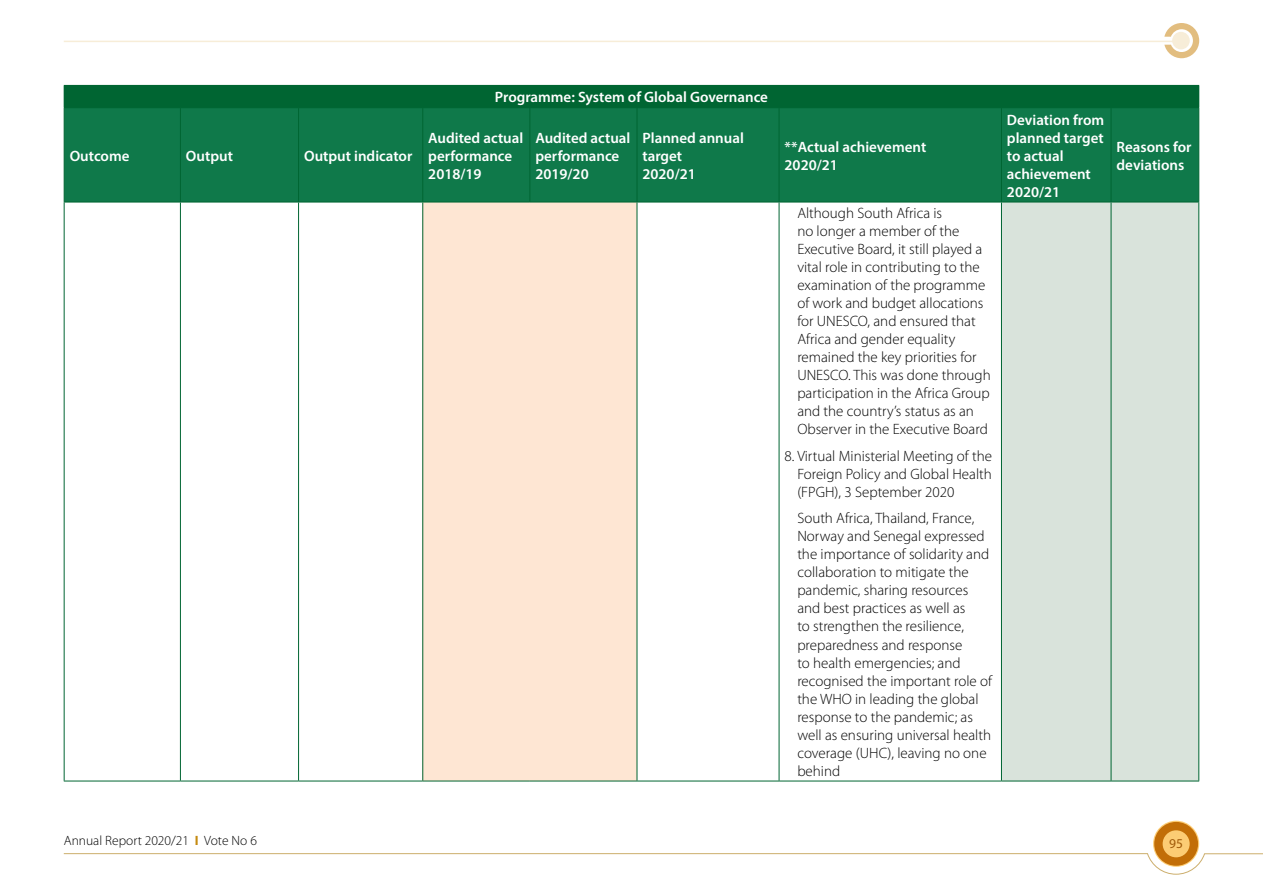
<style>
.page{position:relative;width:1263px;height:893px;background:#fff}
.page>*{position:absolute;margin:0;border:0;box-sizing:border-box;transform-origin:0 0}
.t1{font:300 15px/18px "Myriad Pro";color:#000}
.t2{font:600 15px/18px "Myriad Pro";color:#fff}
.t3{font:300 13.5px "Myriad Pro";color:#000}
.t4{font:13.5px "Myriad Pro";color:#a05a09}
.s1{font-weight:700;color:#c58a10}
</style>
<div class="page">
<svg style="left:63px;top:822px;width:1200px;height:53px"></svg>
<svg style="left:1164px;top:23px;width:35px;height:35px"></svg>
<div style="left:1172px;top:32px;width:18px;height:17px;background:#f7edd8;border-radius:50%"></div>
<hr style="left:64px;top:41px;width:1111px;height:1px;background:#f7edd8">
<div style="left:64px;top:85px;width:1135px;height:23px;background:#006532"></div>
<div style="left:65px;top:108px;width:1133px;height:94px;background:#0f794a"></div>
<div style="left:423px;top:202px;width:214px;height:579px;background:#fee6d3"></div>
<div style="left:1002px;top:203px;width:196px;height:578px;background:#d9e3db"></div>
<hr style="left:64px;top:202px;width:1px;height:579px;background:#006532">
<hr style="left:180px;top:202px;width:1px;height:579px;background:#006532">
<hr style="left:298px;top:202px;width:1px;height:579px;background:#006532">
<hr style="left:422px;top:202px;width:1px;height:579px;background:#006532">
<hr style="left:637px;top:202px;width:1px;height:579px;background:#006532">
<hr style="left:779px;top:202px;width:1px;height:579px;background:#006532">
<hr style="left:1001px;top:202px;width:1px;height:579px;background:#006532">
<hr style="left:1111px;top:202px;width:1px;height:579px;background:#006532">
<hr style="left:1198px;top:202px;width:1px;height:579px;background:#006532">
<hr style="left:64px;top:781px;width:116px;height:1px;background:#006532">
<hr style="left:180px;top:781px;width:119px;height:1px;background:#006532">
<hr style="left:299px;top:781px;width:124px;height:1px;background:#006532">
<hr style="left:423px;top:781px;width:107px;height:1px;background:#006532">
<hr style="left:530px;top:781px;width:107px;height:1px;background:#006532">
<hr style="left:637px;top:781px;width:142px;height:1px;background:#006532">
<hr style="left:779px;top:781px;width:222px;height:1px;background:#006532">
<hr style="left:1001px;top:781px;width:110px;height:1px;background:#006532">
<hr style="left:1111px;top:781px;width:88px;height:1px;background:#006532">
<hr style="left:64px;top:108px;width:1px;height:94px;background:#006532">
<hr style="left:180px;top:108px;width:1px;height:94px;background:#006532">
<hr style="left:298px;top:108px;width:1px;height:94px;background:#006532">
<hr style="left:422px;top:108px;width:1px;height:94px;background:#006532">
<hr style="left:529px;top:108px;width:1px;height:94px;background:#006532">
<hr style="left:637px;top:108px;width:1px;height:94px;background:#006532">
<hr style="left:779px;top:108px;width:1px;height:94px;background:#006532">
<hr style="left:1001px;top:108px;width:1px;height:94px;background:#006532">
<hr style="left:1111px;top:108px;width:1px;height:94px;background:#006532">
<hr style="left:1198px;top:108px;width:1px;height:94px;background:#006532">
<hr style="left:64px;top:202px;width:116px;height:1px;background:#006532">
<hr style="left:180px;top:202px;width:119px;height:1px;background:#006532">
<hr style="left:299px;top:202px;width:124px;height:1px;background:#006532">
<hr style="left:423px;top:202px;width:107px;height:1px;background:#006532">
<hr style="left:530px;top:202px;width:107px;height:1px;background:#006532">
<hr style="left:637px;top:202px;width:142px;height:1px;background:#006532">
<hr style="left:779px;top:202px;width:222px;height:1px;background:#006532">
<hr style="left:1001px;top:202px;width:110px;height:1px;background:#006532">
<hr style="left:1111px;top:202px;width:88px;height:1px;background:#006532">
<p class="t2" style="left:70px;top:146px;width:61px">Outcome</p>
<p class="t2" style="left:186px;top:146px;width:48px">Output</p>
<p class="t2" style="left:304px;top:146px;width:110px">Output indicator</p>
<p class="t2" style="left:495px;top:88px;width:275px">Programme: System of Global Governance</p>
<p class="t2" style="left:428px;top:128px;width:97px">Audited actual performance<br>2018/19</p>
<p class="t2" style="left:535px;top:128px;width:97px">Audited actual performance<br>2019/20</p>
<p class="t2" style="left:642px;top:128px;width:103px">Planned annual target<br>2020/21</p>
<p class="t2" style="left:785px;top:137px;width:143px">**Actual achievement<br>2020/21</p>
<p class="t1" style="left:797px;top:204px;width:195px">Although South Africa is<br>no longer a member of the<br>Executive Board, it still played a vital role in contributing to the examination of the programme of work and budget allocations for UNESCO, and ensured that<br>Africa and gender equality remained the key priorities for<br>UNESCO. This was done through participation in the Africa Group and the country’s status as an<br>Observer in the Executive Board</p>
<p class="t1" style="left:797px;top:447px;width:196px;text-align:justify;text-indent:-13px">8. Virtual Ministerial Meeting of the Foreign Policy and Global Health (FPGH), 3 September 2020</p>
<p class="t1" style="left:797px;top:509px;width:196px">South Africa, Thailand, France,<br>Norway and Senegal expressed the importance of solidarity and collaboration to mitigate the pandemic, sharing resources and best practices as well as<br>to strengthen the resilience, preparedness and response<br>to health emergencies; and recognised the important role of the WHO in leading the global response to the pandemic; as well as ensuring universal health coverage (UHC), leaving no one behind</p>
<p class="t2" style="left:1007px;top:110px;width:99px">Deviation from planned target to actual achievement<br>2020/21</p>
<p class="t2" style="left:1116px;top:137px;width:77px">Reasons for deviations</p>
<p class="t3" style="left:64px;top:833px;width:195px">Annual Report 2020/21 <span class="s1">I</span> Vote No 6</p>
<p class="t4" style="left:1169px;top:836px;width:15px">95</p>
</div>
